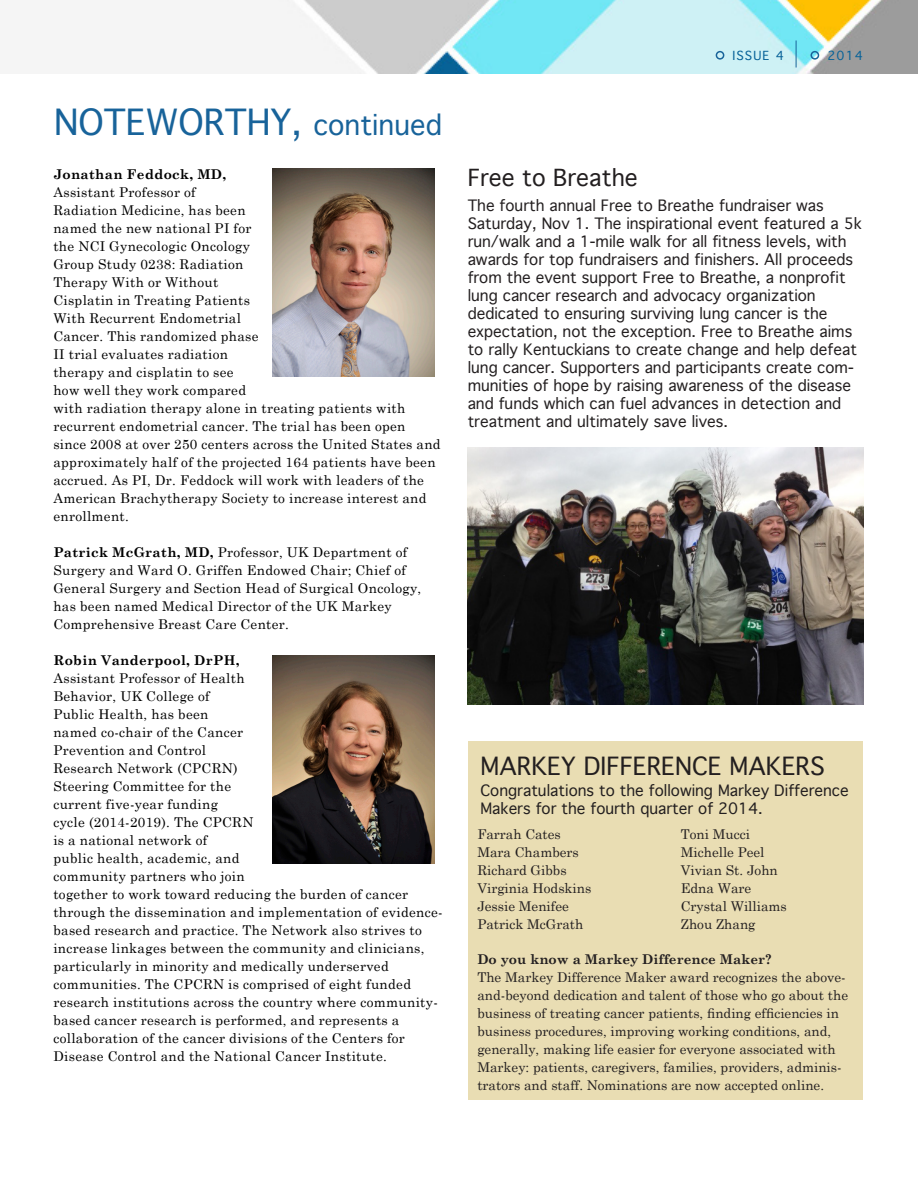
<style>
.page{position:relative;width:918px;height:1188px;background:#fff}
.page>*{position:absolute;margin:0;border:0;box-sizing:border-box;transform-origin:0 0}
.Regular_Section_Head{font:34.5px "Geneva";color:#18639a}
.Regular_Section_Head-2{font:24px "Geneva";color:#231f20}
.Leading_Paragraph{font:22.5px "Geneva";color:#231f20}
.Leading_Paragraph-2{font:15px/18px "Geneva";color:#231f20}
.t1{font:13.5px/18px "Century Schoolbook";letter-spacing:.025em;color:#000}
.Basic_Body_Copy{font:13.5px/18px "Century Schoolbook";color:#231f20}
.Basic_Body_Copy-2{font:700 13.5px "Century Schoolbook";color:#231f20}
.t2{font:12px "Geneva";letter-spacing:.1em;color:#076298}
.s1{font-size:27px}
.s2{font-weight:700}
</style>
<div class="page">
<img style="left:278px;top:0;width:640px;height:74px">
<svg style="left:796px;top:40px;width:1px;height:28px"></svg>
<div style="left:716px;top:51px;width:8px;height:9px;border:2px solid #18639a;border-radius:50%"></div>
<div style="left:811px;top:51px;width:8px;height:9px;border:2px solid #18639a;border-radius:50%"></div>
<img style="left:272px;top:169px;width:163px;height:208px">
<img style="left:272px;top:655px;width:163px;height:208px">
<div style="left:468px;top:741px;width:395px;height:359px;background:#e9ddb3"></div>
<img style="left:468px;top:448px;width:396px;height:257px">
<p class="Regular_Section_Head" style="left:54px;top:93px;width:389px">NOTEWORTHY, <span class="s1">continued</span></p>
<p class="t1" style="left:53px;top:165px;width:389px"><span class="s2">Jonathan Feddock, MD,<br></span>Assistant Professor of<br>Radiation Medicine, has been<br>named the new national PI for<br>the NCI Gynecologic Oncology<br>Group Study 0238: Radiation<br>Therapy With or Without<br>Cisplatin in Treating Patients<br>With Recurrent Endometrial<br>Cancer. This randomized phase<br>II trial evaluates radiation<br>therapy and cisplatin to see<br>how well they work compared<br>with radiation therapy alone in treating patients with recurrent endometrial cancer. The trial has been open since 2008 at over 250 centers across the United States and approximately half of the projected 164 patients have been accrued. As PI, Dr. Feddock will work with leaders of the American Brachytherapy Society to increase interest and enrollment.</p>
<p class="t1" style="left:53px;top:543px;width:370px"><span class="s2">Patrick McGrath, MD,</span> Professor, UK Department of Surgery and Ward O. Griffen Endowed Chair; Chief of General Surgery and Section Head of Surgical Oncology, has been named Medical Director of the UK Markey Comprehensive Breast Care Center.</p>
<p class="t1" style="left:53px;top:651px;width:391px"><span class="s2">Robin Vanderpool, DrPH,<br></span>Assistant Professor of Health<br>Behavior, UK College of<br>Public Health, has been<br>named co-chair of the Cancer<br>Prevention and Control<br>Research Network (CPCRN)<br>Steering Committee for the<br>current five-year funding<br>cycle (2014-2019). The CPCRN<br>is a national network of<br>public health, academic, and<br>community partners who join<br>together to work toward reducing the burden of cancer through the dissemination and implementation of evidence&shy;based research and practice. The Network also strives to increase linkages between the community and clinicians, particularly in minority and medically underserved communities. The CPCRN is comprised of eight funded research institutions across the country where community&shy;based cancer research is performed, and represents a collaboration of the cancer divisions of the Centers for Disease Control and the National Cancer Institute.</p>
<p class="t2" style="left:732px;top:46px;width:53px">ISSUE 4</p>
<p class="t2" style="left:827px;top:45px;width:37px">2014</p>
<p class="Leading_Paragraph" style="left:468px;top:159px;width:172px">Free to Breathe</p>
<p class="Leading_Paragraph-2" style="left:468px;top:197px;width:396px">The fourth annual Free to Breathe fundraiser was Saturday, Nov 1. The inspirational event featured a 5k run/walk and a 1-mile walk for all fitness levels, with awards for top fundraisers and finishers. All proceeds from the event support Free to Breathe, a nonprofit lung cancer research and advocacy organization dedicated to ensuring surviving lung cancer is the expectation, not the exception. Free to Breathe aims to rally Kentuckians to create change and help defeat lung cancer. Supporters and participants create com&shy;munities of hope by raising awareness of the disease and funds which can fuel advances in detection and treatment and ultimately save lives.</p>
<p class="Regular_Section_Head-2" style="left:480px;top:746px;width:346px">MARKEY DIFFERENCE MAKERS</p>
<p class="Leading_Paragraph-2" style="left:480px;top:781px;width:370px">Congratulations to the following Markey Difference<br>Makers for the fourth quarter of 2014.</p>
<p class="Basic_Body_Copy" style="left:477px;top:825px;width:85px">Farrah Cates</p>
<p class="Basic_Body_Copy" style="left:477px;top:843px;width:103px">Mara Chambers</p>
<p class="Basic_Body_Copy" style="left:477px;top:861px;width:91px">Richard Gibbs</p>
<p class="Basic_Body_Copy" style="left:477px;top:879px;width:116px">Virginia Hodskins</p>
<p class="Basic_Body_Copy" style="left:477px;top:897px;width:93px">Jessie Menifee</p>
<p class="Basic_Body_Copy" style="left:477px;top:915px;width:108px">Patrick McGrath</p>
<p class="Basic_Body_Copy" style="left:681px;top:825px;width:71px">Toni Mucci</p>
<p class="Basic_Body_Copy" style="left:681px;top:843px;width:85px">Michelle Peel</p>
<p class="Basic_Body_Copy" style="left:681px;top:861px;width:99px">Vivian St. John</p>
<p class="Basic_Body_Copy" style="left:681px;top:879px;width:72px">Edna Ware</p>
<p class="Basic_Body_Copy" style="left:681px;top:897px;width:108px">Crystal Williams</p>
<p class="Basic_Body_Copy" style="left:681px;top:915px;width:76px">Zhou Zhang</p>
<p class="Basic_Body_Copy-2" style="left:477px;top:951px;width:296px">Do you know a Markey Difference Maker?</p>
<p class="Basic_Body_Copy" style="left:477px;top:968px;width:372px">The Markey Difference Maker award recognizes the above&shy;and-beyond dedication and talent of those who go about the business of treating cancer patients, finding efficiencies in business procedures, improving working conditions, and, generally, making life easier for everyone associated with Markey: patients, caregivers, families, providers, adminis&shy;trators and staff. Nominations are now accepted online.</p>
</div>
